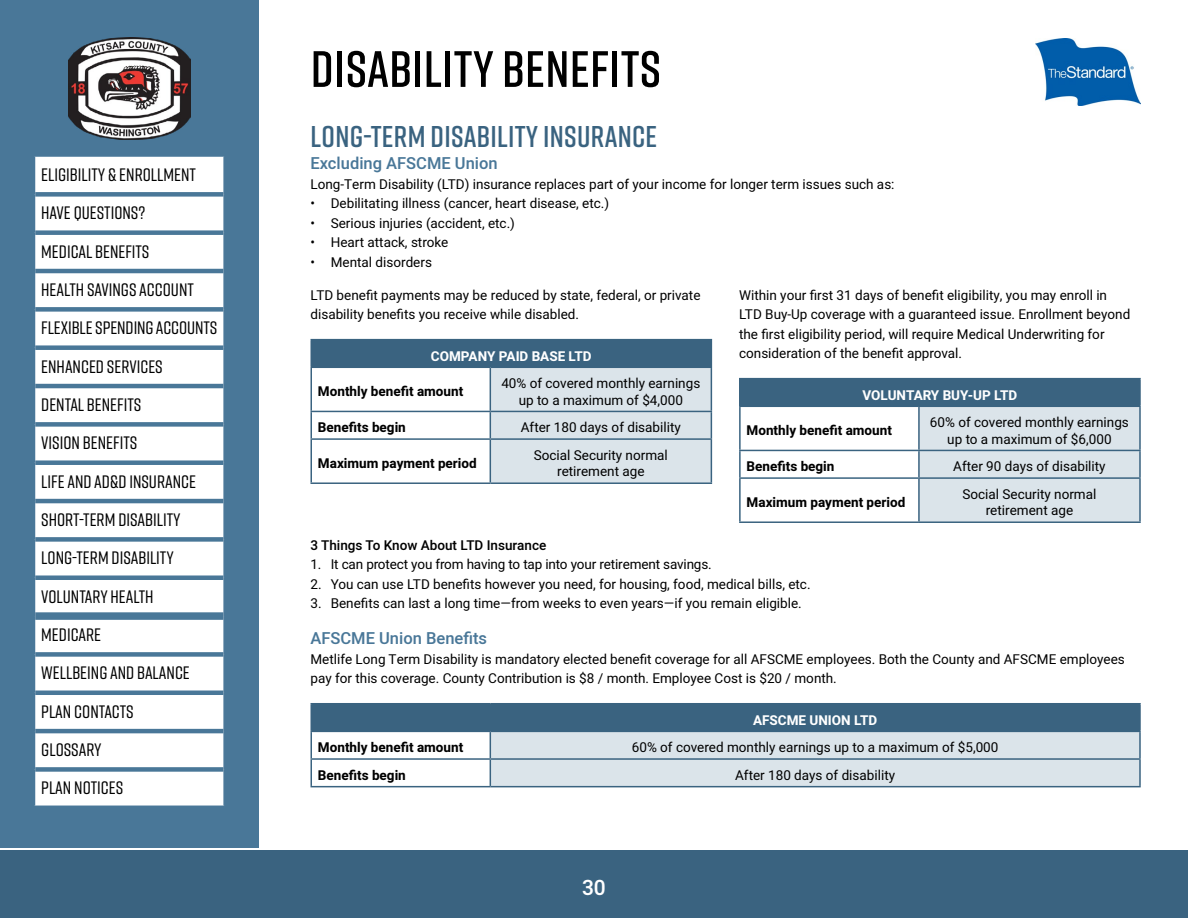
<style>
.page{position:relative;width:1188px;height:918px;background:#fff}
.page>*{position:absolute;margin:0;border:0;box-sizing:border-box;transform-origin:0 0}
.t1{font:600 51px "Rift";letter-spacing:.01em;color:#000}
.t2{font:600 30px "Rift";letter-spacing:.01em;color:#3a6380}
.t3{font:500 21px "Heebo";color:#fff}
.t4{font:500 18px/38.4px "Rift";color:#000}
.t5{font:500 16.5px "Heebo";color:#497798}
.t6{font:13.5px/19.5px "Heebo";color:#000;text-align:center}
.t7{font:700 13.5px "Heebo";color:#000}
.t8{font:700 13.5px "Heebo";color:#fff}
.t9{font:500 13.5px "Heebo";color:#000}
</style>
<div class="page">
<div style="left:0;top:0;width:259px;height:848px;background:#497798"></div>
<div style="left:35px;top:157px;width:188px;height:649px;background:#fff"></div>
<div style="left:35px;top:612px;width:188px;height:8px;background:#497798"></div>
<div style="left:35px;top:192px;width:188px;height:5px;background:#497798"></div>
<div style="left:35px;top:230px;width:188px;height:5px;background:#497798"></div>
<hr style="left:35px;top:269px;width:188px;height:4px;background:#497798">
<div style="left:35px;top:307px;width:188px;height:5px;background:#497798"></div>
<div style="left:35px;top:345px;width:188px;height:5px;background:#497798"></div>
<hr style="left:35px;top:384px;width:188px;height:4px;background:#497798">
<div style="left:35px;top:422px;width:188px;height:5px;background:#497798"></div>
<div style="left:35px;top:460px;width:188px;height:5px;background:#497798"></div>
<hr style="left:35px;top:499px;width:188px;height:4px;background:#497798">
<div style="left:35px;top:537px;width:188px;height:5px;background:#497798"></div>
<div style="left:35px;top:652px;width:188px;height:5px;background:#497798"></div>
<hr style="left:35px;top:691px;width:188px;height:4px;background:#497798">
<hr style="left:35px;top:729px;width:188px;height:4px;background:#497798">
<div style="left:35px;top:767px;width:188px;height:5px;background:#497798"></div>
<div style="left:35px;top:575px;width:188px;height:5px;background:#497798"></div>
<div style="left:0;top:850px;width:1188px;height:68px;background:#3a6380"></div>
<img style="left:68px;top:38px;width:123px;height:102px">
<div style="left:311px;top:340px;width:400px;height:27px;background:#3a6380"></div>
<hr style="left:310px;top:340px;width:2px;height:27px;background:#3a6380">
<hr style="left:310px;top:339px;width:180px;height:1px;background:#3a6380">
<hr style="left:490px;top:339px;width:222px;height:1px;background:#3a6380">
<hr style="left:310px;top:368px;width:2px;height:43px;background:#3a6380">
<hr style="left:310px;top:367px;width:180px;height:1px;background:#3a6380">
<hr style="left:310px;top:412px;width:2px;height:26px;background:#3a6380">
<hr style="left:310px;top:440px;width:2px;height:42px;background:#3a6380">
<hr style="left:310px;top:411px;width:180px;height:1px;background:#3a6380">
<hr style="left:310px;top:438px;width:180px;height:2px;background:#3a6380">
<hr style="left:310px;top:482px;width:180px;height:2px;background:#3a6380">
<svg style="left:490px;top:340px;width:222px;height:142px"></svg>
<hr style="left:711px;top:440px;width:1px;height:42px;background:#3a6380">
<hr style="left:490px;top:438px;width:222px;height:2px;background:#3a6380">
<hr style="left:490px;top:482px;width:222px;height:2px;background:#3a6380">
<div style="left:740px;top:379px;width:400px;height:27px;background:#3a6380"></div>
<div style="left:920px;top:407px;width:219px;height:114px;background:#dbe4ea"></div>
<hr style="left:739px;top:379px;width:2px;height:27px;background:#3a6380">
<hr style="left:739px;top:378px;width:180px;height:1px;background:#3a6380">
<hr style="left:919px;top:378px;width:222px;height:1px;background:#3a6380">
<hr style="left:1139px;top:379px;width:2px;height:27px;background:#3a6380">
<hr style="left:739px;top:407px;width:2px;height:43px;background:#3a6380">
<hr style="left:739px;top:406px;width:180px;height:1px;background:#3a6380">
<hr style="left:918px;top:407px;width:2px;height:43px;background:#3a6380">
<hr style="left:919px;top:406px;width:222px;height:1px;background:#3a6380">
<hr style="left:1139px;top:407px;width:2px;height:43px;background:#3a6380">
<hr style="left:739px;top:451px;width:2px;height:26px;background:#3a6380">
<hr style="left:739px;top:479px;width:2px;height:42px;background:#3a6380">
<hr style="left:739px;top:450px;width:180px;height:1px;background:#3a6380">
<hr style="left:739px;top:477px;width:180px;height:2px;background:#3a6380">
<hr style="left:739px;top:521px;width:180px;height:2px;background:#3a6380">
<hr style="left:918px;top:451px;width:2px;height:26px;background:#3a6380">
<hr style="left:918px;top:479px;width:2px;height:42px;background:#3a6380">
<hr style="left:919px;top:450px;width:222px;height:1px;background:#3a6380">
<hr style="left:1139px;top:451px;width:2px;height:26px;background:#3a6380">
<hr style="left:1139px;top:479px;width:2px;height:42px;background:#3a6380">
<hr style="left:919px;top:477px;width:222px;height:2px;background:#3a6380">
<hr style="left:919px;top:521px;width:222px;height:2px;background:#3a6380">
<hr style="left:310px;top:704px;width:2px;height:27px;background:#3a6380">
<hr style="left:310px;top:703px;width:180px;height:1px;background:#3a6380">
<hr style="left:490px;top:703px;width:651px;height:1px;background:#3a6380">
<hr style="left:1139px;top:704px;width:2px;height:27px;background:#3a6380">
<hr style="left:310px;top:732px;width:2px;height:26px;background:#3a6380">
<hr style="left:310px;top:731px;width:180px;height:1px;background:#3a6380">
<hr style="left:490px;top:731px;width:651px;height:1px;background:#3a6380">
<hr style="left:1139px;top:732px;width:2px;height:26px;background:#3a6380">
<hr style="left:310px;top:760px;width:2px;height:26px;background:#3a6380">
<hr style="left:310px;top:758px;width:180px;height:2px;background:#3a6380">
<hr style="left:310px;top:786px;width:180px;height:1px;background:#3a6380">
<svg style="left:311px;top:704px;width:829px;height:82px;background:#a6b9c6"></svg>
<hr style="left:490px;top:758px;width:651px;height:2px;background:#3a6380">
<hr style="left:1139px;top:760px;width:2px;height:26px;background:#3a6380">
<hr style="left:490px;top:786px;width:651px;height:1px;background:#3a6380">
<img style="left:1036px;top:38px;width:105px;height:68px">
<p class="t4" style="left:41px;top:155px;width:178px">ELIGIBILITY &amp; ENROLLMENT<br>HAVE QUESTIONS?<br>MEDICAL BENEFITS<br>HEALTH SAVINGS ACCOUNT<br>FLEXIBLE SPENDING ACCOUNTS<br>ENHANCED SERVICES<br>DENTAL BENEFITS<br>VISION BENEFITS<br>LIFE AND AD&amp;D INSURANCE<br>SHORT-TERM DISABILITY<br>LONG-TERM DISABILITY<br>VOLUNTARY HEALTH<br>MEDICARE<br>WELLBEING AND BALANCE<br>PLAN CONTACTS<br>GLOSSARY<br>PLAN NOTICES</p>
<h1 class="t1" style="left:311px;top:33px;width:352px">DISABILITY BENEFITS</h1>
<h2 class="t2" style="left:311px;top:115px;width:348px">LONG-TERM DISABILITY INSURANCE</h2>
<p class="t5" style="left:310px;top:152px;width:189px">Excluding AFSCME Union</p>
<p class="t6" style="left:310px;top:174px;width:586px">Long-Term Disability (LTD) insurance replaces part of your income for longer term issues such as:</p>
<p class="t6" style="left:310px;top:194px;width:300px">• Debilitating illness (cancer, heart disease, etc.)</p>
<p class="t6" style="left:310px;top:213px;width:206px">• Serious injuries (accident, etc.)</p>
<p class="t6" style="left:310px;top:233px;width:139px">• Heart attack, stroke</p>
<p class="t6" style="left:310px;top:252px;width:123px">• Mental disorders</p>
<p class="t6" style="left:310px;top:285px;width:392px;text-align:left">LTD benefit payments may be reduced by state, federal, or private disability benefits you receive while disabled.</p>
<p class="t8" style="left:431px;top:346px;width:162px">COMPANY PAID BASE LTD</p>
<p class="t7" style="left:318px;top:382px;width:147px">Monthly benefit amount</p>
<p class="t6" style="left:501px;top:375px;width:200px;line-height:16.5px">40% of covered monthly earnings up to a maximum of $4,000</p>
<p class="t7" style="left:318px;top:418px;width:89px">Benefits begin</p>
<p class="t6" style="left:521px;top:418px;width:161px">After 180 days of disability</p>
<p class="t7" style="left:318px;top:454px;width:160px">Maximum payment period</p>
<p class="t6" style="left:534px;top:447px;width:135px;line-height:16.5px">Social Security normal retirement age</p>
<p class="t6" style="left:739px;top:285px;width:393px;text-align:left">Within your first 31 days of benefit eligibility, you may enroll in LTD Buy-Up coverage with a guaranteed issue. Enrollment beyond the first eligibility period, will require Medical Underwriting for consideration of the benefit approval.</p>
<p class="t8" style="left:863px;top:385px;width:156px">VOLUNTARY BUY-UP LTD</p>
<p class="t7" style="left:747px;top:421px;width:147px">Monthly benefit amount</p>
<p class="t6" style="left:930px;top:414px;width:200px;line-height:16.5px">60% of covered monthly earnings up to a maximum of $6,000</p>
<p class="t7" style="left:747px;top:457px;width:89px">Benefits begin</p>
<p class="t6" style="left:953px;top:457px;width:154px">After 90 days of disability</p>
<p class="t7" style="left:747px;top:493px;width:160px">Maximum payment period</p>
<p class="t6" style="left:962px;top:486px;width:135px;line-height:16.5px">Social Security normal retirement age</p>
<p class="t9" style="left:310px;top:536px;width:237px">3 Things To Know About LTD Insurance</p>
<p class="t6" style="left:310px;top:555px;width:403px">1. It can protect you from having to tap into your retirement savings.</p>
<p class="t6" style="left:310px;top:574px;width:502px">2. You can use LTD benefits however you need, for housing, food, medical bills, etc.</p>
<p class="t6" style="left:310px;top:594px;width:493px">3. Benefits can last a long time—from weeks to even years—if you remain eligible.</p>
<p class="t5" style="left:310px;top:627px;width:178px">AFSCME Union Benefits</p>
<p class="t6" style="left:310px;top:649px;width:816px;text-align:left">Metlife Long Term Disability is mandatory elected benefit coverage for all AFSCME employees. Both the County and AFSCME employees pay for this coverage. County Contribution is $8 / month. Employee Cost is $20 / month.</p>
<p class="t8" style="left:753px;top:710px;width:126px">AFSCME UNION LTD</p>
<p class="t7" style="left:318px;top:738px;width:147px">Monthly benefit amount</p>
<p class="t6" style="left:632px;top:738px;width:368px">60% of covered monthly earnings up to a maximum of $5,000</p>
<p class="t7" style="left:318px;top:766px;width:89px">Benefits begin</p>
<p class="t6" style="left:735px;top:765px;width:161px">After 180 days of disability</p>
<h3 class="t3" style="left:582px;top:873px;width:25px">30</h3>
</div>
